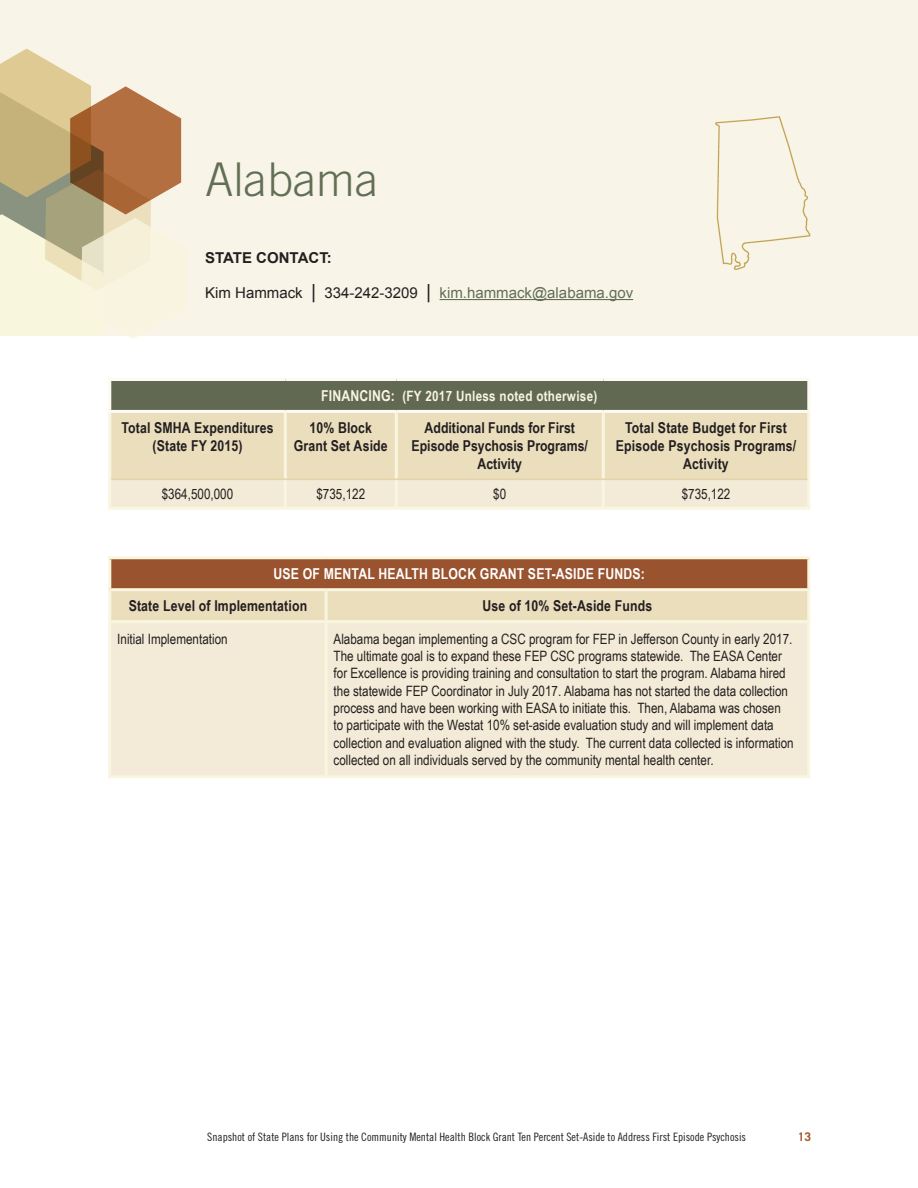
<style>
.page{position:relative;width:918px;height:1188px;background:#fff}
.page>*{position:absolute;margin:0;border:0;box-sizing:border-box;transform-origin:0 0}
.t1{font:300 46.5px "Trade Gothic LT Std";color:#616f56}
.t2{font:700 15px/18px "Arial Narrow";letter-spacing:.01em;color:#231f20;text-align:center}
.t3{font:700 15px "Arial Narrow";letter-spacing:.01em;color:#fff}
.t4{font:15px "Arial";color:#231f20}
.t5{font:15px "Arial";color:#616f56}
.t6{font:700 15px "Arial";color:#231f20}
.t7{font:14.25px/17.2px "Arial Narrow";color:#231f20}
.t8{font:700 14.25px "Arial Narrow";letter-spacing:.02em;color:#f9f5df}
.t9{font:700 12px "Trade Gothic LT Std";color:#a2572a}
.t10{font:11.55px "Trade Gothic LT Std Cn 18";color:#231f20}
.s1{font-size:19.5px}
.s2{font-size:15px}
</style>
<div class="page">
<div style="left:0;top:0;width:917px;height:336px;background:#f8f4e7"></div>
<svg style="left:0;top:49px;width:182px;height:290px"></svg>
<hr style="left:440px;top:299px;width:193px;height:1px;background:#616f56">
<div style="left:110px;top:380px;width:699px;height:31px;background:#626953"></div>
<div style="left:110px;top:411px;width:175px;height:68px;background:#eadebd"></div>
<div style="left:285px;top:411px;width:111px;height:68px;background:#eadebd"></div>
<div style="left:396px;top:411px;width:207px;height:68px;background:#eadebd"></div>
<div style="left:603px;top:411px;width:206px;height:68px;background:#eadebd"></div>
<div style="left:110px;top:479px;width:175px;height:29px;background:#f3ebd7"></div>
<div style="left:285px;top:479px;width:111px;height:29px;background:#f3ebd7"></div>
<div style="left:396px;top:479px;width:207px;height:29px;background:#f3ebd7"></div>
<div style="left:603px;top:479px;width:206px;height:29px;background:#f3ebd7"></div>
<hr style="left:108px;top:413px;width:3px;height:66px;background:#f9f5df">
<hr style="left:807px;top:413px;width:3px;height:66px;background:#f9f5df">
<hr style="left:108px;top:479px;width:3px;height:28px;background:#f9f5df">
<hr style="left:807px;top:479px;width:3px;height:28px;background:#f9f5df">
<hr style="left:108px;top:507px;width:177px;height:3px;background:#f9f5df">
<hr style="left:285px;top:507px;width:111px;height:3px;background:#f9f5df">
<hr style="left:396px;top:507px;width:207px;height:3px;background:#f9f5df">
<hr style="left:603px;top:507px;width:207px;height:3px;background:#f9f5df">
<hr style="left:108px;top:378px;width:177px;height:3px;background:#fcfaf1">
<hr style="left:108px;top:381px;width:3px;height:29px;background:#fcfaf1">
<hr style="left:285px;top:378px;width:111px;height:3px;background:#fcfaf1">
<hr style="left:396px;top:378px;width:207px;height:3px;background:#fcfaf1">
<hr style="left:603px;top:378px;width:207px;height:3px;background:#fcfaf1">
<hr style="left:807px;top:381px;width:3px;height:29px;background:#fcfaf1">
<hr style="left:108px;top:410px;width:177px;height:3px;background:#fcfaf1">
<hr style="left:285px;top:410px;width:111px;height:3px;background:#fcfaf1">
<hr style="left:396px;top:410px;width:207px;height:3px;background:#fcfaf1">
<hr style="left:603px;top:410px;width:207px;height:3px;background:#fcfaf1">
<hr style="left:284px;top:413px;width:3px;height:66px;background:#f9f5df">
<hr style="left:395px;top:413px;width:3px;height:66px;background:#f9f5df">
<hr style="left:602px;top:413px;width:3px;height:66px;background:#f9f5df">
<hr style="left:284px;top:480px;width:3px;height:27px;background:#f9f5df">
<hr style="left:395px;top:480px;width:3px;height:27px;background:#f9f5df">
<hr style="left:602px;top:480px;width:3px;height:27px;background:#f9f5df">
<hr style="left:111px;top:479px;width:174px;height:1px;background:#e5d3a9">
<hr style="left:285px;top:479px;width:111px;height:1px;background:#e5d3a9">
<hr style="left:396px;top:479px;width:207px;height:1px;background:#e5d3a9">
<hr style="left:603px;top:479px;width:204px;height:1px;background:#e5d3a9">
<div style="left:110px;top:558px;width:699px;height:32px;background:#99532e"></div>
<div style="left:110px;top:590px;width:216px;height:32px;background:#eadebd"></div>
<div style="left:326px;top:590px;width:483px;height:32px;background:#eadebd"></div>
<div style="left:110px;top:622px;width:216px;height:155px;background:#f3ebd7"></div>
<div style="left:326px;top:622px;width:483px;height:155px;background:#f3ebd7"></div>
<hr style="left:108px;top:556px;width:218px;height:3px;background:#f9f5df">
<hr style="left:108px;top:559px;width:3px;height:29px;background:#f9f5df">
<hr style="left:326px;top:556px;width:484px;height:3px;background:#f9f5df">
<hr style="left:807px;top:559px;width:3px;height:29px;background:#f9f5df">
<hr style="left:108px;top:588px;width:218px;height:3px;background:#f9f5df">
<hr style="left:108px;top:591px;width:3px;height:29px;background:#f9f5df">
<hr style="left:326px;top:588px;width:484px;height:3px;background:#f9f5df">
<hr style="left:325px;top:591px;width:3px;height:29px;background:#f9f5df">
<hr style="left:807px;top:591px;width:3px;height:29px;background:#f9f5df">
<hr style="left:108px;top:620px;width:218px;height:3px;background:#f9f5df">
<hr style="left:108px;top:623px;width:3px;height:152px;background:#f9f5df">
<hr style="left:108px;top:775px;width:218px;height:3px;background:#f9f5df">
<hr style="left:326px;top:620px;width:484px;height:3px;background:#f9f5df">
<hr style="left:325px;top:623px;width:3px;height:152px;background:#f9f5df">
<hr style="left:807px;top:623px;width:3px;height:152px;background:#f9f5df">
<hr style="left:326px;top:775px;width:484px;height:3px;background:#f9f5df">
<img style="left:715px;top:116px;width:96px;height:154px">
<h3 class="t1" style="left:205px;top:152px;width:175px">Alabama</h3>
<h4 class="t6" style="left:205px;top:248px;width:128px">STATE CONTACT:</h4>
<p class="t4" style="left:205px;top:283px;width:112px">Kim Hammack <span class="s1">|</span></p>
<p class="t4" style="left:324px;top:283px;width:108px">334-242-3209 <span class="s1">|</span></p>
<p class="t5" style="left:440px;top:283px;width:195px">kim.hammack@alabama.gov</p>
<h4 class="t8" style="left:321px;top:385px;width:278px"><span class="s2">FINANCING:</span> (FY 2017 Unless noted otherwise)</h4>
<h5 class="t2" style="left:121px;top:418px;width:154px">Total SMHA Expenditures (State FY 2015)</h5>
<h5 class="t2" style="left:294px;top:418px;width:95px">10% Block<br>Grant Set Aside</h5>
<h5 class="t2" style="left:412px;top:418px;width:178px">Additional Funds for First<br>Episode Psychosis Programs/<br>Activity</h5>
<h5 class="t2" style="left:616px;top:418px;width:182px">Total State Budget for First<br>Episode Psychosis Programs/<br>Activity</h5>
<p class="t7" style="left:162px;top:485px;width:73px">$364,500,000</p>
<p class="t7" style="left:316px;top:485px;width:50px">$735,122</p>
<p class="t7" style="left:493px;top:485px;width:14px">$0</p>
<p class="t7" style="left:682px;top:485px;width:50px">$735,122</p>
<h4 class="t3" style="left:274px;top:563px;width:373px">USE OF MENTAL HEALTH BLOCK GRANT SET-ASIDE FUNDS:</h4>
<p class="t2" style="left:129px;top:596px;width:180px">State Level of Implementation</p>
<p class="t2" style="left:483px;top:596px;width:171px">Use of 10% Set-Aside Funds</p>
<p class="t7" style="left:117px;top:630px;width:112px">Initial Implementation</p>
<p class="t7" style="left:334px;top:630px;width:462px">Alabama began implementing a CSC program for FEP in Jefferson County in early 2017.<br>The ultimate goal is to expand these FEP CSC programs statewide. The EASA Center for Excellence is providing training and consultation to start the program. Alabama hired the statewide FEP Coordinator in July 2017. Alabama has not started the data collection process and have been working with EASA to initiate this. Then, Alabama was chosen to participate with the Westat 10% set-aside evaluation study and will implement data collection and evaluation aligned with the study. The current data collected is information collected on all individuals served by the community mental health center.</p>
<p class="t10" style="left:207px;top:1130px;width:540px">Snapshot of State Plans for Using the Community Mental Health Block Grant Ten Percent Set-Aside to Address First Episode Psychosis</p>
<p class="t9" style="left:798px;top:1130px;width:15px">13</p>
</div>
